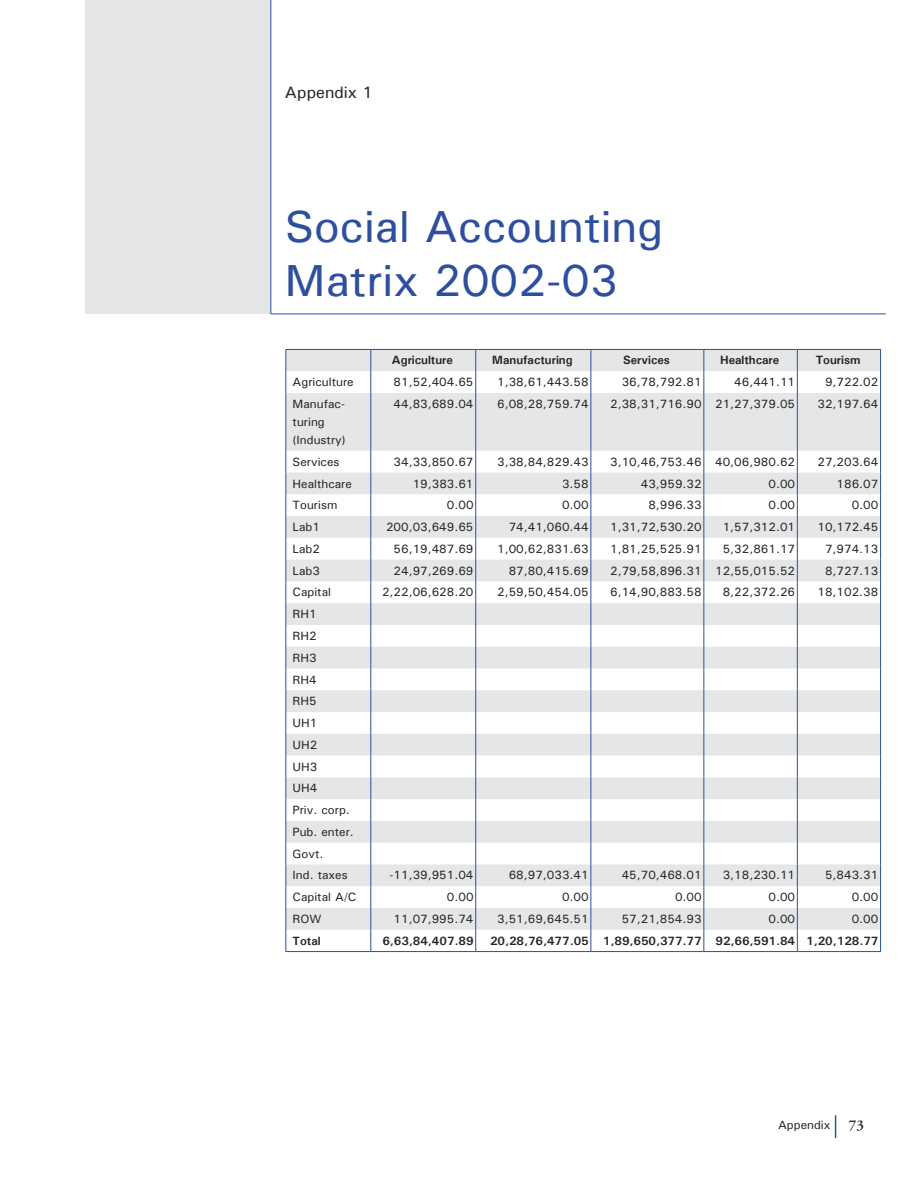
<style>
.page{position:relative;width:918px;height:1188px;background:#fff}
.page>*{position:absolute;margin:0;border:0;box-sizing:border-box;transform-origin:0 0}
.t1{font:45px/54px "Univers";color:#2d4f9e}
.t2{font:16.5px "Univers";color:#272525}
.t3{font:12px/21.8px "Univers";color:#272525}
.t4{font:700 12px "Univers";color:#272525}
.s1{font-family:"Adobe Garamond";font-weight:600;font-size:15px}
</style>
<div class="page">
<svg style="left:835px;top:1115px;width:1px;height:23px"></svg>
<div style="left:85px;top:0;width:186px;height:314px;background:#e5e6e7"></div>
<hr style="left:271px;top:0;width:1px;height:314px;background:#2d4f9e">
<hr style="left:271px;top:314px;width:615px;height:1px;background:#2d4f9e">
<svg style="left:286px;top:350px;width:594px;height:580px;fill:#e5e6e7"></svg>
<hr style="left:285px;top:349px;width:86px;height:1px;background:#2d4f9e">
<hr style="left:371px;top:349px;width:105px;height:1px;background:#2d4f9e">
<hr style="left:476px;top:349px;width:115px;height:1px;background:#2d4f9e">
<hr style="left:591px;top:349px;width:113px;height:1px;background:#2d4f9e">
<hr style="left:704px;top:349px;width:93px;height:1px;background:#2d4f9e">
<hr style="left:797px;top:349px;width:84px;height:1px;background:#2d4f9e">
<svg style="left:285px;top:350px;width:1px;height:43px"></svg>
<svg style="left:370px;top:350px;width:1px;height:43px"></svg>
<svg style="left:475px;top:350px;width:1px;height:43px"></svg>
<svg style="left:590px;top:350px;width:1px;height:43px"></svg>
<svg style="left:703px;top:350px;width:1px;height:43px"></svg>
<svg style="left:797px;top:350px;width:1px;height:43px"></svg>
<svg style="left:880px;top:350px;width:1px;height:43px"></svg>
<hr style="left:285px;top:393px;width:1px;height:58px;background:#2d4f9e">
<hr style="left:370px;top:393px;width:1px;height:58px;background:#2d4f9e">
<hr style="left:475px;top:393px;width:1px;height:58px;background:#2d4f9e">
<hr style="left:590px;top:393px;width:1px;height:58px;background:#2d4f9e">
<hr style="left:703px;top:393px;width:1px;height:58px;background:#2d4f9e">
<hr style="left:797px;top:393px;width:1px;height:58px;background:#2d4f9e">
<hr style="left:880px;top:393px;width:1px;height:58px;background:#2d4f9e">
<svg style="left:285px;top:451px;width:1px;height:500px"></svg>
<svg style="left:370px;top:451px;width:1px;height:500px"></svg>
<svg style="left:475px;top:451px;width:1px;height:500px"></svg>
<svg style="left:590px;top:451px;width:1px;height:500px"></svg>
<svg style="left:703px;top:451px;width:1px;height:500px"></svg>
<svg style="left:797px;top:451px;width:1px;height:500px"></svg>
<svg style="left:880px;top:451px;width:1px;height:500px"></svg>
<hr style="left:285px;top:951px;width:86px;height:1px;background:#2d4f9e">
<hr style="left:371px;top:951px;width:105px;height:1px;background:#2d4f9e">
<hr style="left:476px;top:951px;width:115px;height:1px;background:#2d4f9e">
<hr style="left:591px;top:951px;width:113px;height:1px;background:#2d4f9e">
<hr style="left:704px;top:951px;width:93px;height:1px;background:#2d4f9e">
<hr style="left:797px;top:951px;width:84px;height:1px;background:#2d4f9e">
<h2 class="t2" style="left:285px;top:82px;width:89px">Appendix 1</h2>
<h1 class="t1" style="left:285px;top:199px;width:380px">Social Accounting<br>Matrix 2002-03</h1>
<p class="t4" style="left:392px;top:353px;width:62px">Agriculture</p>
<p class="t4" style="left:492px;top:353px;width:82px">Manufacturing</p>
<p class="t4" style="left:623px;top:353px;width:48px">Services</p>
<p class="t4" style="left:720px;top:353px;width:61px">Healthcare</p>
<p class="t4" style="left:816px;top:353px;width:46px">Tourism</p>
<p class="t3" style="left:293px;top:371px;width:63px">Agriculture</p>
<p class="t3" style="left:394px;top:371px;width:81px">81,52,404.65</p>
<p class="t3" style="left:497px;top:371px;width:93px">1,38,61,443.58</p>
<p class="t3" style="left:622px;top:371px;width:81px">36,78,792.81</p>
<p class="t3" style="left:734px;top:371px;width:62px">46,441.11</p>
<p class="t3" style="left:825px;top:371px;width:55px">9,722.02</p>
<p class="t3" style="left:293px;top:395px;width:55px;line-height:18px">Manufac&shy;turing (Industry)</p>
<p class="t3" style="left:394px;top:393px;width:81px">44,83,689.04</p>
<p class="t3" style="left:497px;top:393px;width:93px">6,08,28,759.74</p>
<p class="t3" style="left:610px;top:393px;width:186px">2,38,31,716.90 21,27,379.05</p>
<p class="t3" style="left:818px;top:393px;width:62px">32,197.64</p>
<p class="t3" style="left:293px;top:451px;width:48px">Services</p>
<p class="t3" style="left:394px;top:451px;width:81px">34,33,850.67</p>
<p class="t3" style="left:497px;top:451px;width:93px">3,38,84,829.43</p>
<p class="t3" style="left:610px;top:451px;width:186px">3,10,46,753.46 40,06,980.62</p>
<p class="t3" style="left:818px;top:451px;width:62px">27,203.64</p>
<p class="t3" style="left:293px;top:472px;width:61px">Healthcare</p>
<p class="t3" style="left:413px;top:472px;width:62px">19,383.61</p>
<p class="t3" style="left:562px;top:472px;width:28px">3.58</p>
<p class="t3" style="left:641px;top:472px;width:62px">43,959.32</p>
<p class="t3" style="left:769px;top:472px;width:28px">0.00</p>
<p class="t3" style="left:837px;top:472px;width:43px">186.07</p>
<p class="t3" style="left:293px;top:494px;width:46px">Tourism</p>
<p class="t3" style="left:447px;top:494px;width:28px">0.00</p>
<p class="t3" style="left:562px;top:494px;width:28px">0.00</p>
<p class="t3" style="left:648px;top:494px;width:55px">8,996.33</p>
<p class="t3" style="left:769px;top:494px;width:28px">0.00</p>
<p class="t3" style="left:852px;top:494px;width:28px">0.00</p>
<p class="t3" style="left:293px;top:516px;width:29px">Lab1</p>
<p class="t3" style="left:386px;top:516px;width:89px">200,03,649.65</p>
<p class="t3" style="left:509px;top:516px;width:81px">74,41,060.44</p>
<p class="t3" style="left:610px;top:516px;width:93px">1,31,72,530.20</p>
<p class="t3" style="left:723px;top:516px;width:74px">1,57,312.01</p>
<p class="t3" style="left:818px;top:516px;width:62px">10,172.45</p>
<p class="t3" style="left:293px;top:538px;width:29px">Lab2</p>
<p class="t3" style="left:394px;top:538px;width:81px">56,19,487.69</p>
<p class="t3" style="left:497px;top:538px;width:93px">1,00,62,831.63</p>
<p class="t3" style="left:610px;top:538px;width:93px">1,81,25,525.91</p>
<p class="t3" style="left:723px;top:538px;width:74px">5,32,861.17</p>
<p class="t3" style="left:825px;top:538px;width:55px">7,974.13</p>
<p class="t3" style="left:293px;top:559px;width:29px">Lab3</p>
<p class="t3" style="left:394px;top:559px;width:81px">24,97,269.69</p>
<p class="t3" style="left:509px;top:559px;width:81px">87,80,415.69</p>
<p class="t3" style="left:610px;top:559px;width:186px">2,79,58,896.31 12,55,015.52</p>
<p class="t3" style="left:825px;top:559px;width:55px">8,727.13</p>
<p class="t3" style="left:293px;top:581px;width:40px">Capital</p>
<p class="t3" style="left:382px;top:581px;width:93px">2,22,06,628.20</p>
<p class="t3" style="left:497px;top:581px;width:93px">2,59,50,454.05</p>
<p class="t3" style="left:610px;top:581px;width:93px">6,14,90,883.58</p>
<p class="t3" style="left:723px;top:581px;width:74px">8,22,372.26</p>
<p class="t3" style="left:818px;top:581px;width:62px">18,102.38</p>
<p class="t3" style="left:293px;top:603px;width:63px">RH1<br>RH2<br>RH3<br>RH4<br>RH5<br>UH1<br>UH2<br>UH3<br>UH4<br>Priv. corp.<br>Pub. enter.<br>Govt.<br>Ind. taxes</p>
<p class="t3" style="left:390px;top:864px;width:85px">-11,39,951.04</p>
<p class="t3" style="left:509px;top:864px;width:81px">68,97,033.41</p>
<p class="t3" style="left:622px;top:864px;width:81px">45,70,468.01</p>
<p class="t3" style="left:723px;top:864px;width:74px">3,18,230.11</p>
<p class="t3" style="left:825px;top:864px;width:55px">5,843.31</p>
<p class="t3" style="left:293px;top:886px;width:65px">Capital A/C</p>
<p class="t3" style="left:447px;top:886px;width:28px">0.00</p>
<p class="t3" style="left:562px;top:886px;width:28px">0.00</p>
<p class="t3" style="left:675px;top:886px;width:28px">0.00</p>
<p class="t3" style="left:769px;top:886px;width:28px">0.00</p>
<p class="t3" style="left:852px;top:886px;width:28px">0.00</p>
<p class="t3" style="left:293px;top:908px;width:30px">ROW</p>
<p class="t3" style="left:394px;top:908px;width:81px">11,07,995.74</p>
<p class="t3" style="left:497px;top:908px;width:93px">3,51,69,645.51</p>
<p class="t3" style="left:622px;top:908px;width:81px">57,21,854.93</p>
<p class="t3" style="left:769px;top:908px;width:28px">0.00</p>
<p class="t3" style="left:852px;top:908px;width:28px">0.00</p>
<p class="t4" style="left:293px;top:933px;width:30px">Total</p>
<p class="t4" style="left:382px;top:933px;width:93px">6,63,84,407.89</p>
<p class="t4" style="left:490px;top:933px;width:390px">20,28,76,477.05 1,89,650,377.77 92,66,591.84 1,20,128.77</p>
<p class="t3" style="left:778px;top:1114px;width:87px">Appendix <span class="s1">73</span></p>
</div>
